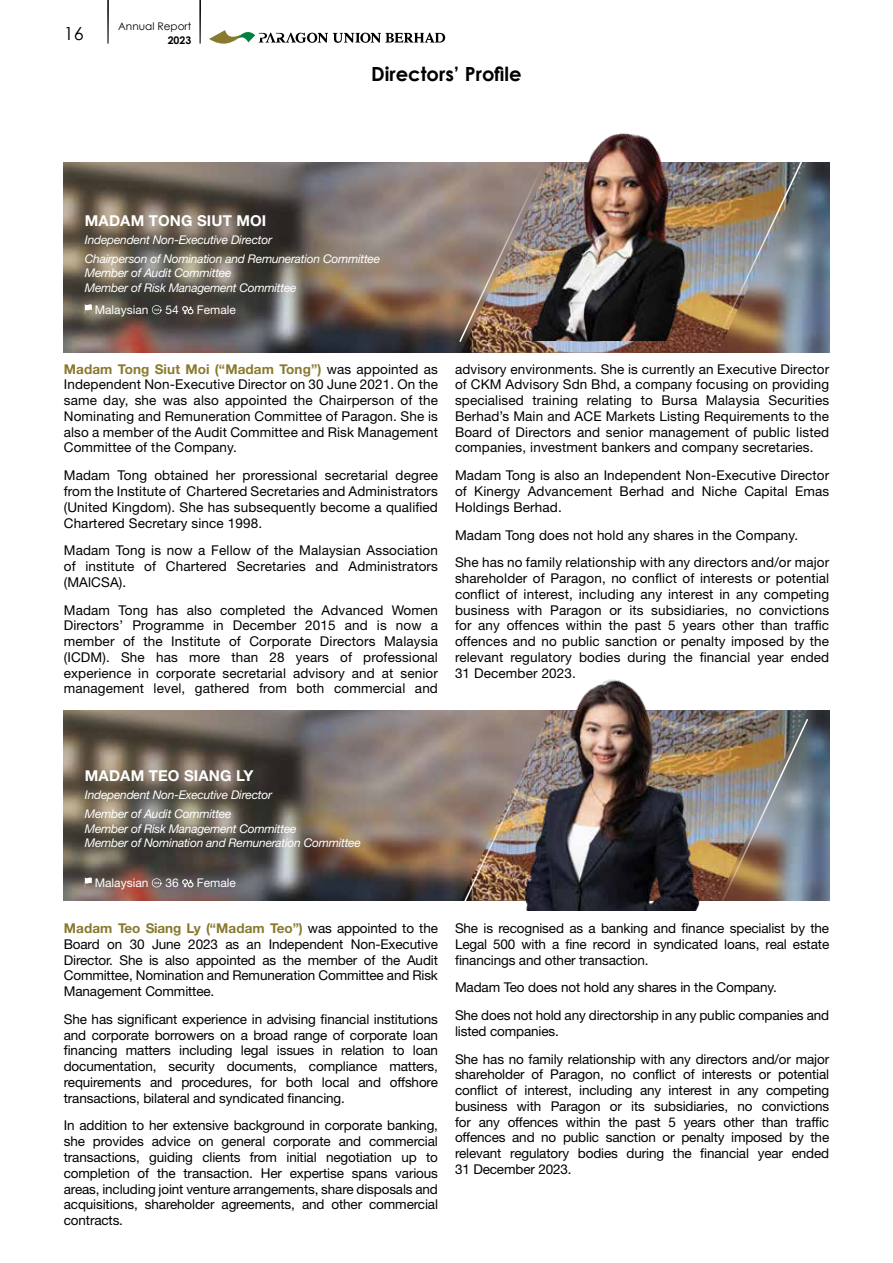
<style>
.page{position:relative;width:893px;height:1263px;background:#fff}
.page>*{position:absolute;margin:0;border:0;box-sizing:border-box;transform-origin:0 0}
.t1{font:700 19.5px "Century Gothic";color:#000}
.t2{font:18px "Century Gothic";color:#000}
.t3{font:700 15px "Helvetica Neue LT Std";letter-spacing:.01em;color:#fff}
.t4{font:13.5px/15.8px "Helvetica Neue LT Std";letter-spacing:.01em;color:#000;text-align:justify}
.t5{font:13.5px/27.8px "Helvetica Neue LT Std";letter-spacing:-.01em;color:#000}
.t6{font:italic 12px/18.6px "Helvetica Neue LT Std";letter-spacing:-.02em;color:#fff}
.t7{font:12px "Helvetica Neue LT Std";color:#fff}
.t8{font:10.5px "Century Gothic";color:#000}
.t9{font:700 10.5px "Century Gothic";color:#000}
.s1{font-weight:700;color:#897a2f}
</style>
<div class="page">
<hr style="left:199px;top:0;width:2px;height:44px;background:#000">
<hr style="left:107px;top:0;width:2px;height:44px;background:#000">
<svg style="left:209px;top:30px;width:236px;height:14px"></svg>
<img style="left:64px;top:162px;width:765px;height:191px">
<img style="left:64px;top:710px;width:765px;height:190px">
<img style="left:461px;top:162px;width:346px;height:191px">
<img style="left:461px;top:710px;width:346px;height:190px">
<svg style="left:85px;top:877px;width:7px;height:10px"></svg>
<svg style="left:152px;top:878px;width:10px;height:9px"></svg>
<svg style="left:182px;top:879px;width:12px;height:8px"></svg>
<img style="left:514px;top:679px;width:197px;height:231px">
<img style="left:552px;top:133px;width:143px;height:208px">
<svg style="left:85px;top:304px;width:7px;height:10px"></svg>
<svg style="left:152px;top:305px;width:10px;height:9px"></svg>
<svg style="left:182px;top:306px;width:12px;height:8px"></svg>
<img style="left:715px;top:162px;width:93px;height:181px">
<img style="left:458px;top:162px;width:94px;height:181px">
<img style="left:716px;top:717px;width:93px;height:184px">
<img style="left:459px;top:717px;width:94px;height:194px">
<p class="t8" style="left:118px;top:19px;width:75px">Annual Report</p>
<h2 class="t2" style="left:64px;top:21px;width:21px">16</h2>
<p class="t9" style="left:168px;top:32px;width:25px">2023</p>
<h1 class="t1" style="left:371px;top:59px;width:152px">Directors’ Profile</h1>
<p class="t3" style="left:85px;top:212px;width:183px">MADAM TONG SIUT MOI</p>
<p class="t6" style="left:85px;top:231px;width:297px">Independent Non-Executive Director<br>Chairperson of Nomination and Remuneration Committee</p>
<p class="t6" style="left:85px;top:266px;width:213px;line-height:14.4px">Member of Audit Committee<br>Member of Risk Management Committee</p>
<p class="t7" style="left:95px;top:303px;width:55px">Malaysian</p>
<p class="t7" style="left:165px;top:303px;width:15px">54</p>
<p class="t7" style="left:197px;top:303px;width:41px">Female</p>
<p class="t4" style="left:64px;top:361px;width:376px"><span class="s1">Madam Tong Siut Moi (“Madam Tong”)</span> was appointed as Independent Non-Executive Director on 30 June 2021. On the same day, she was also appointed the Chairperson of the Nominating and Remuneration Committee of Paragon. She is also a member of the Audit Committee and Risk Management Committee of the Company.</p>
<p class="t4" style="left:64px;top:467px;width:376px">Madam Tong obtained her proressional secretarial degree from the Institute of Chartered Secretaries and Administrators (United Kingdom). She has subsequently become a qualified Chartered Secretary since 1998.</p>
<p class="t4" style="left:64px;top:542px;width:376px">Madam Tong is now a Fellow of the Malaysian Association of institute of Chartered Secretaries and Administrators (MAlCSA).</p>
<p class="t4" style="left:64px;top:602px;width:376px">Madam Tong has also completed the Advanced Women Directors’ Programme in December 2015 and is now a member of the Institute of Corporate Directors Malaysia (ICDM). She has more than 28 years of professional experience in corporate secretarial advisory and at senior management level, gathered from both commercial and</p>
<p class="t4" style="left:455px;top:361px;width:376px">advisory environments. She is currently an Executive Director of CKM Advisory Sdn Bhd, a company focusing on providing specialised training relating to Bursa Malaysia Securities Berhad’s Main and ACE Markets Listing Requirements to the Board of Directors and senior management of public listed companies, investment bankers and company secretaries.</p>
<p class="t4" style="left:455px;top:467px;width:376px">Madam Tong is also an Independent Non-Executive Director of Kinergy Advancement Berhad and Niche Capital Emas Holdings Berhad.</p>
<p class="t4" style="left:455px;top:521px;width:376px;line-height:27.8px">Madam Tong does not hold any shares in the Company.<br>She has no family relationship with any directors and/or major</p>
<p class="t4" style="left:455px;top:570px;width:376px">shareholder of Paragon, no conflict of interests or potential conflict of interest, including any interest in any competing business with Paragon or its subsidiaries, no convictions for any offences within the past 5 years other than traffic offences and no public sanction or penalty imposed by the relevant regulatory bodies during the financial year ended 31 December 2023.</p>
<p class="t3" style="left:85px;top:767px;width:170px">MADAM TEO SIANG LY</p>
<p class="t6" style="left:85px;top:786px;width:189px">Independent Non-Executive Director<br>Member of Audit Committee</p>
<p class="t6" style="left:85px;top:821px;width:278px;line-height:14.4px">Member of Risk Management Committee<br>Member of Nomination and Remuneration Committee</p>
<p class="t7" style="left:95px;top:876px;width:55px">Malaysian</p>
<p class="t7" style="left:165px;top:876px;width:15px">36</p>
<p class="t7" style="left:197px;top:876px;width:41px">Female</p>
<p class="t4" style="left:64px;top:920px;width:376px"><span class="s1">Madam Teo Siang Ly (“Madam Teo”)</span> was appointed to the Board on 30 June 2023 as an Independent Non-Executive Director. She is also appointed as the member of the Audit Committee, Nomination and Remuneration Committee and Risk Management Committee.</p>
<p class="t4" style="left:64px;top:1011px;width:376px">She has significant experience in advising financial institutions and corporate borrowers on a broad range of corporate loan financing matters including legal issues in relation to loan documentation, security documents, compliance matters, requirements and procedures, for both local and offshore transactions, bilateral and syndicated financing.</p>
<p class="t4" style="left:64px;top:1117px;width:376px">In addition to her extensive background in corporate banking, she provides advice on general corporate and commercial transactions, guiding clients from initial negotiation up to completion of the transaction. Her expertise spans various areas, including joint venture arrangements, share disposals and acquisitions, shareholder agreements, and other commercial contracts.</p>
<p class="t4" style="left:455px;top:920px;width:376px">She is recognised as a banking and finance specialist by the Legal 500 with a fine record in syndicated loans, real estate financings and other transaction.</p>
<p class="t5" style="left:455px;top:973px;width:376px">Madam Teo does not hold any shares in the Company.<br>She does not hold any directorship in any public companies and</p>
<p class="t5" style="left:455px;top:1017px;width:376px">listed companies.<br>She has no family relationship with any directors and/or major</p>
<p class="t4" style="left:455px;top:1066px;width:376px">shareholder of Paragon, no conflict of interests or potential conflict of interest, including any interest in any competing business with Paragon or its subsidiaries, no convictions for any offences within the past 5 years other than traffic offences and no public sanction or penalty imposed by the relevant regulatory bodies during the financial year ended 31 December 2023.</p>
</div>
